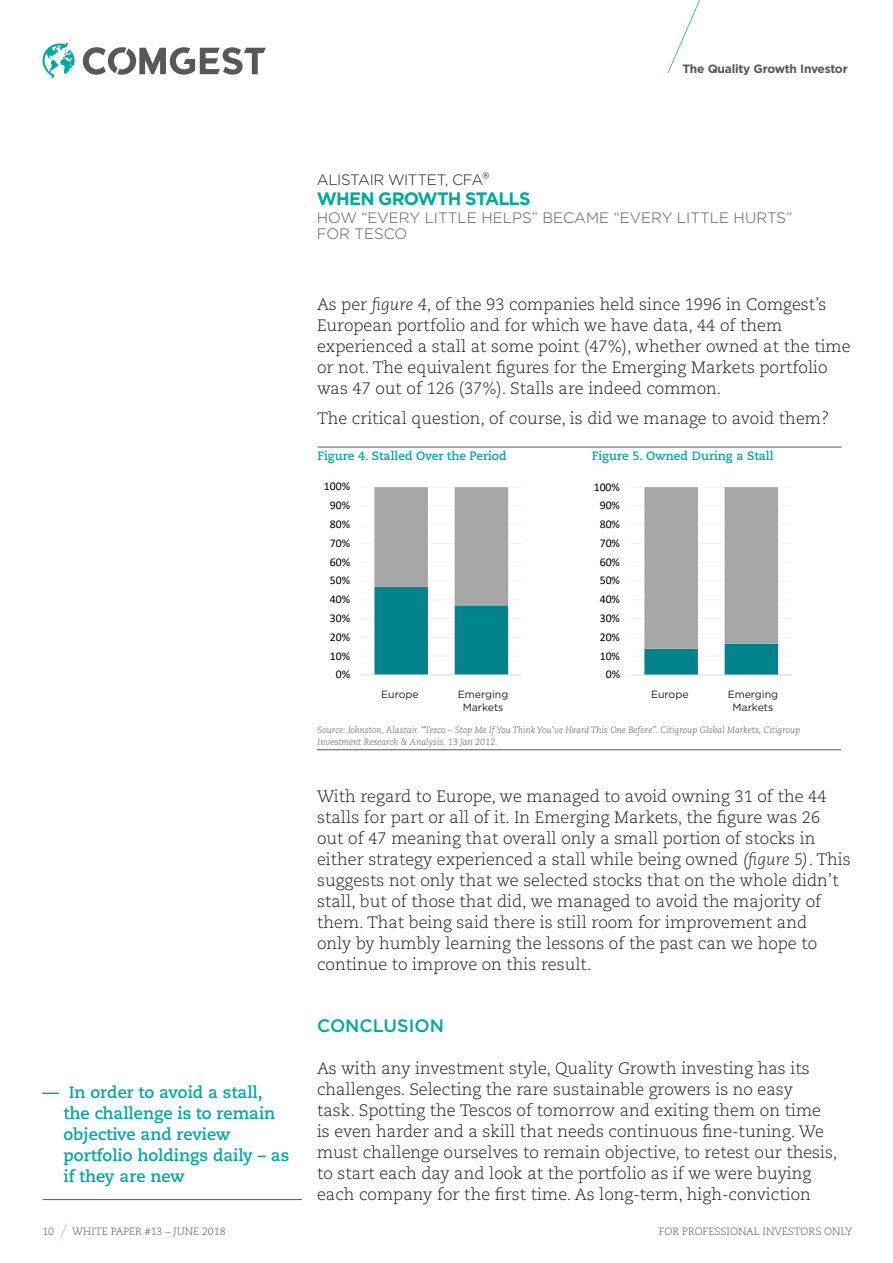
<style>
.page{position:relative;width:893px;height:1263px;background:#fff}
.page>*{position:absolute;margin:0;border:0;box-sizing:border-box;transform-origin:0 0}
.Page_Title_Continued{font:700 18px "Gotham";letter-spacing:-.05em;color:#00a99d}
.t1{font:500 18px "Gotham";color:#00a99d}
.t2{font:300 16.5px/21px "Caecilia LT Pro 45";color:#231f20}
.Paragraph_Style_1{font:700 16.5px/21px "Caecilia LT Pro 75";color:#00a99d}
.t3{font:300 15px "Gotham";color:#57585a}
.Name_Header{font:300 15px "Gotham";letter-spacing:-.025em;color:#231f20}
.t4{font:700 12px "Caecilia LT Pro 75";color:#00a99d}
.t5{font:700 12px "Gotham";letter-spacing:-.02em;color:#57585a}
.t6{font:11.85px "Calibri";letter-spacing:.005em;color:#000}
.t7{font:300 10.5px "Caecilia LT Pro 45";color:#57585a}
.t8{font:10.5px "Gotham";color:#231f20}
.t9{font:italic 300 9px/12px "Caecilia LT Pro 46";color:#57585a}
.s1{font-size:18px}
.s2{font-family:"Caecilia LT Pro 46";font-style:italic}
</style>
<div class="page">
<svg style="left:668px;top:0;width:32px;height:73px"></svg>
<svg style="left:61px;top:1225px;width:5px;height:12px"></svg>
<hr style="left:43px;top:1199px;width:259px;height:1px;background:#57585a">
<svg style="left:83px;top:47px;width:183px;height:28px"></svg>
<svg style="left:43px;top:43px;width:32px;height:35px"></svg>
<hr style="left:361px;top:656px;width:160px;height:1px;background:#f2f2f2">
<hr style="left:361px;top:637px;width:160px;height:1px;background:#f2f2f2">
<hr style="left:361px;top:618px;width:160px;height:1px;background:#f2f2f2">
<hr style="left:361px;top:600px;width:160px;height:1px;background:#f2f2f2">
<hr style="left:361px;top:581px;width:160px;height:1px;background:#f2f2f2">
<hr style="left:361px;top:562px;width:160px;height:1px;background:#f2f2f2">
<hr style="left:361px;top:543px;width:160px;height:1px;background:#f2f2f2">
<hr style="left:361px;top:524px;width:160px;height:1px;background:#f2f2f2">
<hr style="left:361px;top:506px;width:160px;height:1px;background:#f2f2f2">
<hr style="left:361px;top:487px;width:160px;height:1px;background:#f2f2f2">
<svg style="left:374px;top:487px;width:134px;height:187px"></svg>
<hr style="left:361px;top:674px;width:160px;height:1px;background:#d9d9d9">
<hr style="left:631px;top:656px;width:160px;height:1px;background:#f2f2f2">
<hr style="left:631px;top:637px;width:160px;height:1px;background:#f2f2f2">
<hr style="left:631px;top:618px;width:160px;height:1px;background:#f2f2f2">
<hr style="left:631px;top:600px;width:160px;height:1px;background:#f2f2f2">
<hr style="left:631px;top:581px;width:160px;height:1px;background:#f2f2f2">
<hr style="left:631px;top:562px;width:160px;height:1px;background:#f2f2f2">
<hr style="left:631px;top:543px;width:160px;height:1px;background:#f2f2f2">
<hr style="left:631px;top:524px;width:160px;height:1px;background:#f2f2f2">
<hr style="left:631px;top:506px;width:160px;height:1px;background:#f2f2f2">
<hr style="left:631px;top:487px;width:160px;height:1px;background:#f2f2f2">
<svg style="left:644px;top:487px;width:134px;height:188px"></svg>
<hr style="left:631px;top:675px;width:160px;height:1px;background:#d9d9d9">
<hr style="left:318px;top:447px;width:524px;height:1px;background:#57585a">
<hr style="left:317px;top:749px;width:524px;height:1px;background:#57585a">
<p class="t5" style="left:682px;top:61px;width:167px">The Quality Growth Investor</p>
<p class="Name_Header" style="left:317px;top:170px;width:174px">ALISTAIR WITTET, CFA<span class="s1">®</span></p>
<p class="Page_Title_Continued" style="left:317px;top:186px;width:215px">WHEN GROWTH STALLS</p>
<p class="t3" style="left:317px;top:208px;width:477px">HOW “EVERY LITTLE HELPS” BECAME “EVERY LITTLE HURTS”</p>
<p class="t3" style="left:317px;top:224px;width:92px">FOR TESCO</p>
<p class="t2" style="left:317px;top:294px;width:535px">As per <span class="s2">figure 4</span>, of the 93 companies held since 1996 in Comgest’s European portfolio and for which we have data, 44 of them experienced a stall at some point (47%), whether owned at the time or not. The equivalent figures for the Emerging Markets portfolio was 47 out of 126 (37%). Stalls are indeed common.</p>
<p class="t2" style="left:317px;top:408px;width:514px">The critical question, of course, is did we manage to avoid them?</p>
<p class="t4" style="left:318px;top:447px;width:191px">Figure 4. Stalled Over the Period</p>
<p class="t4" style="left:592px;top:447px;width:183px">Figure 5. Owned During a Stall</p>
<p class="t6" style="left:324px;top:478px;width:28px">100%</p>
<p class="t6" style="left:594px;top:478px;width:28px">100%</p>
<p class="t6" style="left:330px;top:497px;width:22px">90%</p>
<p class="t6" style="left:600px;top:497px;width:22px">90%</p>
<p class="t6" style="left:330px;top:516px;width:22px">80%</p>
<p class="t6" style="left:600px;top:516px;width:22px">80%</p>
<p class="t6" style="left:330px;top:535px;width:22px">70%</p>
<p class="t6" style="left:600px;top:535px;width:22px">70%</p>
<p class="t6" style="left:330px;top:553px;width:22px">60%</p>
<p class="t6" style="left:600px;top:553px;width:22px">60%</p>
<p class="t6" style="left:330px;top:572px;width:22px">50%</p>
<p class="t6" style="left:600px;top:572px;width:22px">50%</p>
<p class="t6" style="left:330px;top:591px;width:22px">40%</p>
<p class="t6" style="left:600px;top:591px;width:22px">40%</p>
<p class="t6" style="left:330px;top:610px;width:22px">30%</p>
<p class="t6" style="left:600px;top:610px;width:22px">30%</p>
<p class="t6" style="left:330px;top:628px;width:22px">20%</p>
<p class="t6" style="left:600px;top:629px;width:22px">20%</p>
<p class="t6" style="left:330px;top:647px;width:22px">10%</p>
<p class="t6" style="left:600px;top:647px;width:22px">10%</p>
<p class="t6" style="left:336px;top:666px;width:16px">0%</p>
<p class="t6" style="left:606px;top:666px;width:16px">0%</p>
<p class="t8" style="left:381px;top:688px;width:39px">Europe</p>
<p class="t8" style="left:458px;top:688px;width:52px">Emerging</p>
<p class="t8" style="left:463px;top:700px;width:42px">Markets</p>
<p class="t8" style="left:651px;top:688px;width:39px">Europe</p>
<p class="t8" style="left:728px;top:688px;width:52px">Emerging</p>
<p class="t8" style="left:732px;top:700px;width:42px">Markets</p>
<p class="t9" style="left:318px;top:724px;width:484px">Source: Johnston, Alastair. “Tesco – Stop Me If You Think You’ve Heard This One Before”. Citigroup Global Markets, Citigroup<br>Investment Research &amp; Analysis. 13 Jan 2012.</p>
<p class="Paragraph_Style_1" style="left:64px;top:1081px;width:227px;text-indent:-21px">— In order to avoid a stall, the challenge is to remain objective and review portfolio holdings daily – as if they are new</p>
<p class="t2" style="left:317px;top:786px;width:535px">With regard to Europe, we managed to avoid owning 31 of the 44 stalls for part or all of it. In Emerging Markets, the figure was 26 out of 47 meaning that overall only a small portion of stocks in either strategy experienced a stall while being owned <span class="s2">(figure 5)</span>. This suggests not only that we selected stocks that on the whole didn’t stall, but of those that did, we managed to avoid the majority of them. That being said there is still room for improvement and<br>only by humbly learning the lessons of the past can we hope to continue to improve on this result.</p>
<p class="t1" style="left:317px;top:1014px;width:128px">CONCLUSION</p>
<p class="t2" style="left:317px;top:1057px;width:522px">As with any investment style, Quality Growth investing has its challenges. Selecting the rare sustainable growers is no easy<br>task. Spotting the Tescos of tomorrow and exiting them on time is even harder and a skill that needs continuous fine-tuning. We must challenge ourselves to remain objective, to retest our thesis, to start each day and look at the portfolio as if we were buying each company for the first time. As long-term, high-conviction</p>
<p class="t7" style="left:43px;top:1224px;width:13px">10</p>
<p class="t7" style="left:72px;top:1224px;width:155px">WHITE PAPER #13 – JUNE 2018</p>
<p class="t7" style="left:659px;top:1224px;width:195px">FOR PROFESSIONAL INVESTORS ONLY</p>
</div>
